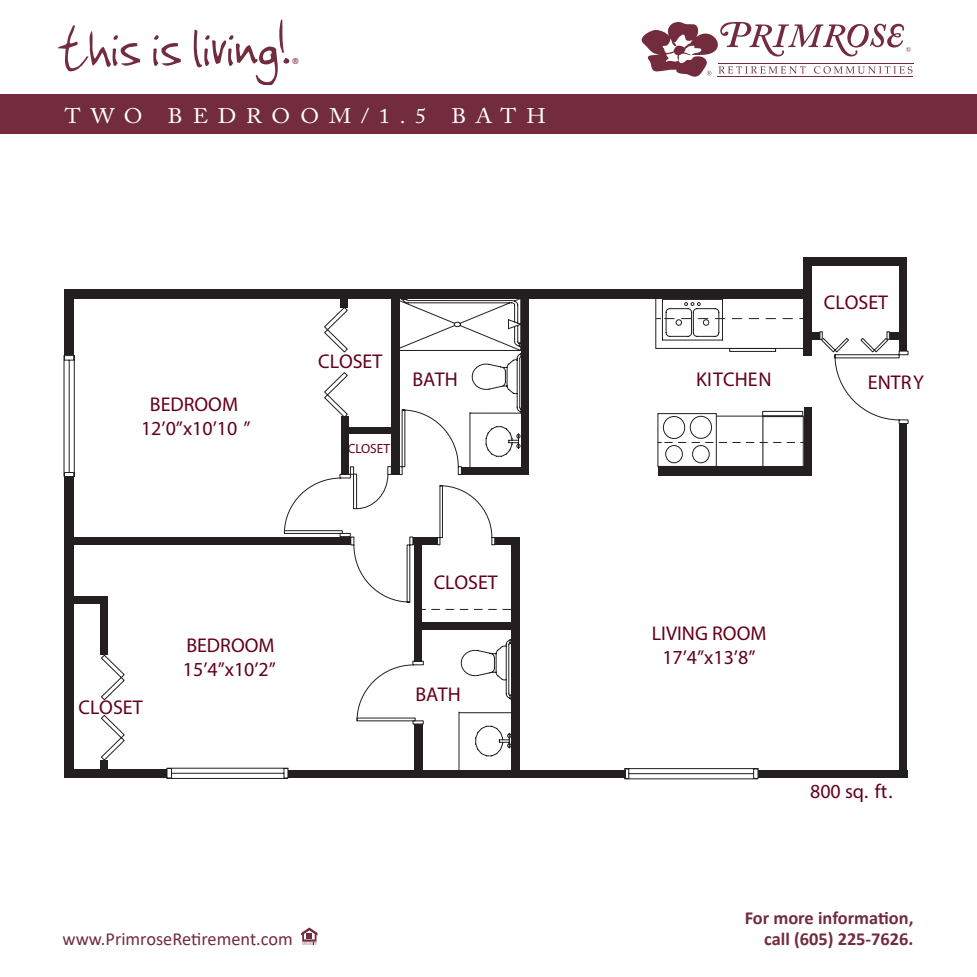
<style>
.page{position:relative;width:977px;height:977px;background:#fff}
.page>*{position:absolute;margin:0;border:0;box-sizing:border-box;transform-origin:0 0}
.t1{font:72.98px "Jenkinsv 20";color:#722c3d}
.t2{font:21px "Adobe Caslon Pro";letter-spacing:.44em;color:#fff;scale:1.08 1}
.t3{font:19.95px/24px "Myriad Pro";color:#63001a;text-align:center}
.t4{font:700 18.38px "Calibri";color:#722c3d}
.t5{font:18.38px "Calibri";color:#722c3d}
.t6{font:300 15.92px "Calibri";color:#722c3d}
.t7{font:13.3px "Myriad Pro";color:#63001a}
</style>
<div class="page">
<hr style="left:717px;top:76px;width:196px;height:1px;background:#722c3d">
<hr style="left:717px;top:63px;width:196px;height:1px;background:#722c3d">
<svg style="left:641px;top:22px;width:271px;height:55px"></svg>
<div style="left:0;top:95px;width:976px;height:39px;background:#722c3d"></div>
<svg style="left:301px;top:927px;width:16px;height:18px"></svg>
<div style="left:803px;top:257px;width:104px;height:9px;background:#231f20"></div>
<svg style="left:422px;top:609px;width:89px;height:1px"></svg>
<div style="left:64px;top:472px;width:10px;height:5px;border:1px solid #231f20"></div>
<div style="left:64px;top:355px;width:10px;height:5px;border:1px solid #231f20"></div>
<hr style="left:69px;top:360px;width:1px;height:112px;background:#231f20">
<hr style="left:74px;top:355px;width:1px;height:121px;background:#231f20">
<hr style="left:64px;top:355px;width:1px;height:121px;background:#231f20">
<div style="left:283px;top:768px;width:5px;height:10px;border:1px solid #231f20"></div>
<div style="left:167px;top:768px;width:5px;height:10px;border:1px solid #231f20"></div>
<hr style="left:171px;top:772px;width:113px;height:1px;background:#231f20">
<hr style="left:167px;top:767px;width:121px;height:1px;background:#231f20">
<hr style="left:167px;top:778px;width:121px;height:1px;background:#231f20">
<div style="left:753px;top:768px;width:5px;height:10px;border:1px solid #231f20"></div>
<div style="left:624px;top:768px;width:5px;height:10px;border:1px solid #231f20"></div>
<hr style="left:628px;top:773px;width:125px;height:1px;background:#231f20">
<hr style="left:624px;top:768px;width:134px;height:1px;background:#231f20">
<hr style="left:624px;top:778px;width:133px;height:1px;background:#231f20">
<div style="left:64px;top:768px;width:103px;height:9px;background:#231f20"></div>
<div style="left:288px;top:770px;width:337px;height:7px;background:#231f20"></div>
<div style="left:758px;top:770px;width:149px;height:7px;background:#231f20"></div>
<div style="left:64px;top:476px;width:9px;height:301px;background:#231f20"></div>
<div style="left:64px;top:289px;width:10px;height:66px;background:#231f20"></div>
<div style="left:64px;top:289px;width:740px;height:9px;background:#231f20"></div>
<div style="left:69px;top:537px;width:281px;height:7px;background:#231f20"></div>
<div style="left:899px;top:423px;width:8px;height:354px;background:#231f20"></div>
<div style="left:803px;top:266px;width:9px;height:90px;background:#231f20"></div>
<div style="left:899px;top:263px;width:8px;height:88px;background:#231f20"></div>
<div style="left:811px;top:332px;width:8px;height:7px;background:#231f20"></div>
<div style="left:521px;top:296px;width:8px;height:178px;background:#231f20"></div>
<div style="left:414px;top:545px;width:8px;height:116px;background:#231f20"></div>
<div style="left:420px;top:622px;width:98px;height:8px;background:#231f20"></div>
<div style="left:511px;top:544px;width:8px;height:230px;background:#231f20"></div>
<div style="left:414px;top:724px;width:8px;height:49px;background:#231f20"></div>
<div style="left:657px;top:466px;width:154px;height:10px;background:#231f20"></div>
<div style="left:804px;top:407px;width:7px;height:69px;background:#231f20"></div>
<svg style="left:655px;top:298px;width:148px;height:51px"></svg>
<div style="left:729px;top:348px;width:47px;height:4px;border:1px solid #231f20"></div>
<svg style="left:819px;top:331px;width:90px;height:93px"></svg>
<svg style="left:657px;top:413px;width:147px;height:56px"></svg>
<div style="left:762px;top:411px;width:41px;height:6px;border:1px solid #231f20"></div>
<div style="left:412px;top:660px;width:12px;height:5px;border:1px solid #231f20"></div>
<svg style="left:356px;top:664px;width:59px;height:53px"></svg>
<svg style="left:283px;top:298px;width:240px;height:305px"></svg>
<div style="left:100px;top:596px;width:8px;height:59px;background:#231f20"></div>
<svg style="left:101px;top:655px;width:24px;height:104px"></svg>
<div style="left:100px;top:759px;width:8px;height:10px;background:#231f20"></div>
<div style="left:68px;top:596px;width:40px;height:8px;background:#231f20"></div>
<svg style="left:460px;top:639px;width:51px;height:60px"></svg>
<svg style="left:475px;top:725px;width:36px;height:31px"></svg>
<hr style="left:459px;top:712px;width:53px;height:1px;background:#231f20">
<hr style="left:458px;top:712px;width:1px;height:58px;background:#231f20">
<h1 class="t1" style="left:56px;top:7px;width:233px">this is living!</h1>
<p class="t6" style="left:291px;top:54px;width:10px">®</p>
<p class="t2" style="left:65px;top:103px;width:447px">TWO BEDROOM/1.5 BATH</p>
<p class="t3" style="left:141px;top:392px;width:111px">BEDROOM<br>12’0”x10’10 ”</p>
<p class="t3" style="left:318px;top:349px;width:66px">CLOSET</p>
<p class="t7" style="left:348px;top:441px;width:44px">CLOSET</p>
<p class="t3" style="left:412px;top:367px;width:47px">BATH</p>
<p class="t3" style="left:78px;top:695px;width:66px">CLOSET</p>
<p class="t3" style="left:183px;top:633px;width:95px;text-align:left">BEDROOM<br>15’4”x10’2”</p>
<p class="t3" style="left:434px;top:570px;width:66px">CLOSET</p>
<p class="t3" style="left:415px;top:681px;width:47px">BATH</p>
<p class="t3" style="left:696px;top:367px;width:77px">KITCHEN</p>
<p class="t3" style="left:824px;top:290px;width:66px">CLOSET</p>
<p class="t3" style="left:868px;top:370px;width:58px">ENTRY</p>
<p class="t3" style="left:652px;top:620px;width:116px">LIVING ROOM<br>17’4”x13’8”</p>
<p class="t3" style="left:810px;top:779px;width:84px">800 sq. ft.</p>
<p class="t4" style="left:744px;top:904px;width:170px">For more information,</p>
<p class="t5" style="left:62px;top:926px;width:232px">www.PrimroseRetirement.com</p>
<p class="t4" style="left:764px;top:925px;width:151px">call (605) 225-7626.</p>
</div>
